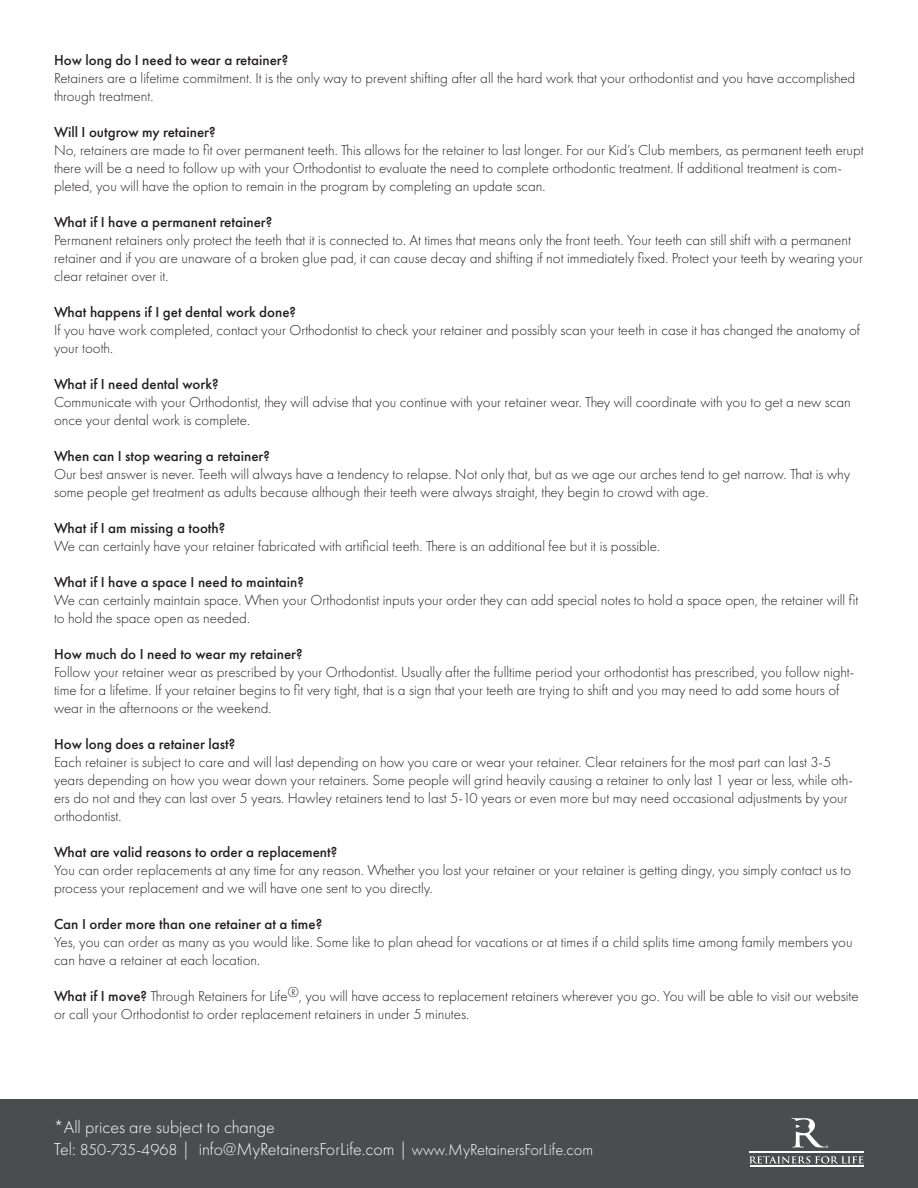
<style>
.page{position:relative;width:918px;height:1188px;background:#fff}
.page>*{position:absolute;margin:0;border:0;box-sizing:border-box;transform-origin:0 0}
.t1{font:300 18px "Futura PT";color:#fff}
.t2{font:300 16.5px "Futura PT";color:#fff}
.t3{font:300 15px/18px "Futura PT";color:#231f20}
.t4{font:500 15px "Futura PT";color:#231f20}
.s1{font-weight:500}
.s2{font-size:18px}
</style>
<div class="page">
<div style="left:0;top:1100px;width:918px;height:88px;background:#4b4c4d"></div>
<svg style="left:749px;top:1156px;width:114px;height:8px"></svg>
<hr style="left:750px;top:1152px;width:114px;height:1px;background:#fff">
<hr style="left:750px;top:1166px;width:113px;height:1px;background:#fff">
<svg style="left:792px;top:1118px;width:36px;height:30px"></svg>
<p class="t4" style="left:54px;top:51px;width:236px">How long do I need to wear a retainer?</p>
<p class="t3" style="left:54px;top:70px;width:803px">Retainers are a lifetime commitment. It is the only way to prevent shifting after all the hard work that your orthodontist and you have accomplished through treatment.</p>
<p class="t4" style="left:54px;top:123px;width:163px">Will I outgrow my retainer?</p>
<p class="t3" style="left:54px;top:142px;width:811px">No, retainers are made to fit over permanent teeth. This allows for the retainer to last longer. For our Kid’s Club members, as permanent teeth erupt there will be a need to follow up with your Orthodontist to evaluate the need to complete orthodontic treatment. If additional treatment is com&shy;pleted, you will have the option to remain in the program by completing an update scan.</p>
<p class="t3" style="left:54px;top:214px;width:811px"><span class="s1">What if I have a permanent retainer?<br></span>Permanent retainers only protect the teeth that it is connected to. At times that means only the front teeth. Your teeth can still shift with a permanent retainer and if you are unaware of a broken glue pad, it can cause decay and shifting if not immediately fixed. Protect your teeth by wearing your clear retainer over it.</p>
<p class="t3" style="left:54px;top:304px;width:808px"><span class="s1">What happens if I get dental work done?<br></span>If you have work completed, contact your Orthodontist to check your retainer and possibly scan your teeth in case it has changed the anatomy of your tooth.</p>
<p class="t3" style="left:54px;top:376px;width:798px"><span class="s1">What if I need dental work?<br></span>Communicate with your Orthodontist, they will advise that you continue with your retainer wear. They will coordinate with you to get a new scan once your dental work is complete.</p>
<p class="t3" style="left:54px;top:448px;width:798px"><span class="s1">When can I stop wearing a retainer?<br></span>Our best answer is never. Teeth will always have a tendency to relapse. Not only that, but as we age our arches tend to get narrow. That is why some people get treatment as adults because although their teeth were always straight, they begin to crowd with age.</p>
<p class="t3" style="left:54px;top:520px;width:608px"><span class="s1">What if I am missing a tooth?<br></span>We can certainly have your retainer fabricated with artificial teeth. There is an additional fee but it is possible.</p>
<p class="t3" style="left:54px;top:574px;width:806px"><span class="s1">What if I have a space I need to maintain?<br></span>We can certainly maintain space. When your Orthodontist inputs your order they can add special notes to hold a space open, the retainer will fit to hold the space open as needed.</p>
<p class="t3" style="left:54px;top:646px;width:802px"><span class="s1">How much do I need to wear my retainer?<br></span>Follow your retainer wear as prescribed by your Orthodontist. Usually after the fulltime period your orthodontist has prescribed, you follow night&shy;time for a lifetime. If your retainer begins to fit very tight, that is a sign that your teeth are trying to shift and you may need to add some hours of wear in the afternoons or the weekend.</p>
<p class="t3" style="left:54px;top:736px;width:800px"><span class="s1">How long does a retainer last?<br></span>Each retainer is subject to care and will last depending on how you care or wear your retainer. Clear retainers for the most part can last 3-5 years depending on how you wear down your retainers. Some people will grind heavily causing a retainer to only last 1 year or less, while oth&shy;ers do not and they can last over 5 years. Hawley retainers tend to last 5-10 years or even more but may need occasional adjustments by your orthodontist.</p>
<p class="t3" style="left:54px;top:844px;width:799px"><span class="s1">What are valid reasons to order a replacement?<br></span>You can order replacements at any time for any reason. Whether you lost your retainer or your retainer is getting dingy, you simply contact us to process your replacement and we will have one sent to you directly.</p>
<p class="t3" style="left:54px;top:916px;width:800px"><span class="s1">Can I order more than one retainer at a time?<br></span>Yes, you can order as many as you would like. Some like to plan ahead for vacations or at times if a child splits time among family members you can have a retainer at each location.</p>
<p class="t3" style="left:54px;top:988px;width:806px"><span class="s1">What if I move?</span> Through Retainers for Life®, you will have access to replacement retainers wherever you go. You will be able to visit our website or call your Orthodontist to order replacement retainers in under 5 minutes.</p>
<p class="t1" style="left:54px;top:1117px;width:222px">*All prices are subject to change</p>
<p class="t2" style="left:54px;top:1140px;width:541px"><span class="s2">Tel:</span> 850-735-4968 <span class="s2">| info@MyRetainersForLife.com |</span> www.MyRetainersForLife.com</p>
</div>
